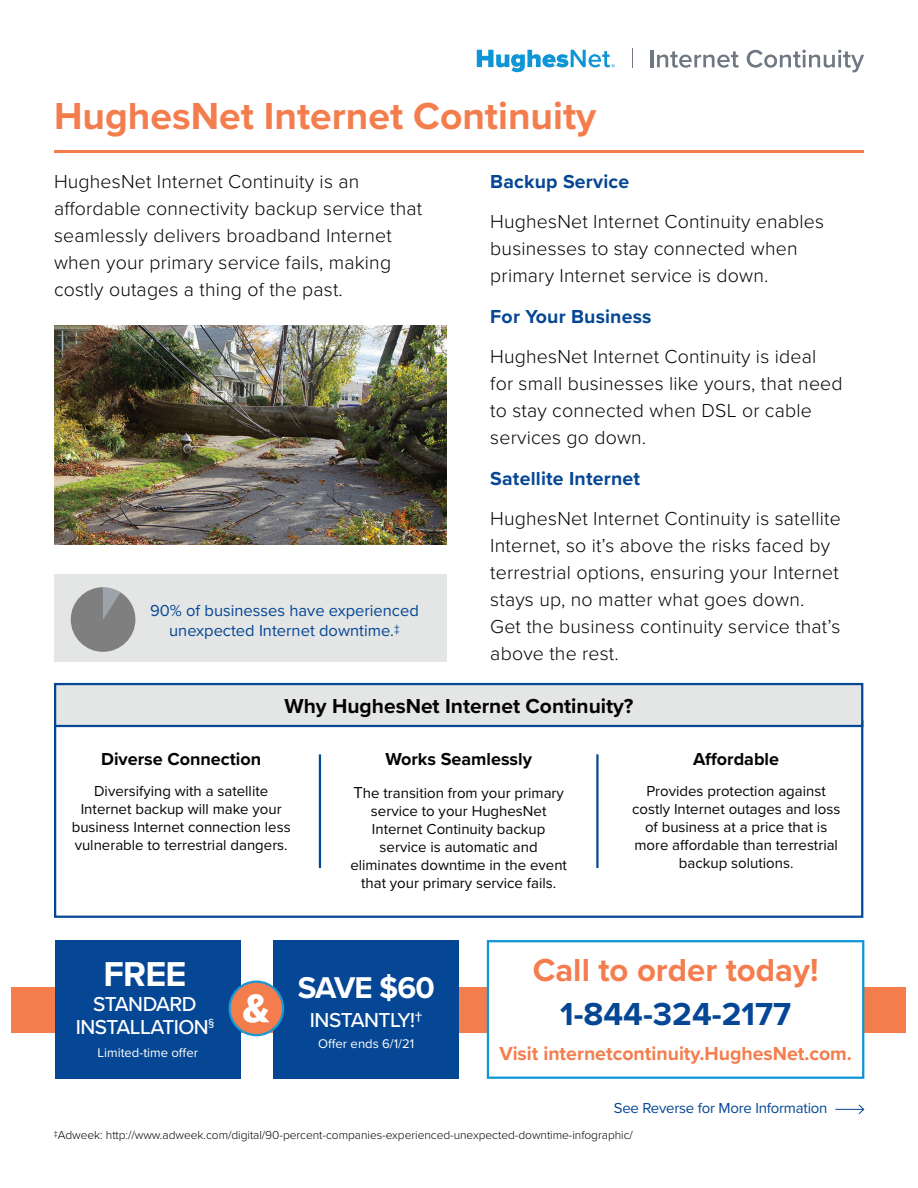
<style>
.page{position:relative;width:918px;height:1188px;background:#fff}
.page>*{position:absolute;margin:0;border:0;box-sizing:border-box;transform-origin:0 0}
.t1{font:700 39px "Proxima Nova";color:#f47d4e}
.t2{font:700 35.85px "Proxima Nova";color:#fff}
.t3{font:700 33px "Proxima Nova";color:#f47d4e}
.t4{font:700 33px "Proxima Nova";color:#054794}
.t5{font:700 31.2px "Proxima Nova";letter-spacing:-.035em;color:#fff}
.t6{font:700 21px "Proxima Nova";color:#040503}
.t7{font:500 20.85px "Proxima Nova";letter-spacing:-.025em;color:#fff}
.t8{font:300 19.5px/27px "Proxima Nova";letter-spacing:.01em;color:#040503}
.t9{font:700 19.5px "Proxima Nova";letter-spacing:.01em;color:#054794}
.t10{font:700 19.5px "Proxima Nova";color:#f47d4e}
.t11{font:700 18px "Proxima Nova";color:#040503}
.t12{font:16.5px/19.8px "Proxima Nova";color:#054794;text-align:center}
.t13{font:15px/18px "Proxima Nova";color:#040503;text-align:center}
.t14{font:15px "Proxima Nova";letter-spacing:-.015em;color:#054794}
.t15{font:13.05px "Proxima Nova";color:#fff}
.Main_Title{font:300 12px "Proxima Nova";letter-spacing:-.005em;color:#040503}
.s1{font-size:16.5px}
.s2{font-size:22.35px}
</style>
<div class="page">
<div style="left:54px;top:574px;width:392px;height:88px;background:#e4e5e5"></div>
<hr style="left:54px;top:150px;width:810px;height:3px;background:#f47d4e">
<svg style="left:477px;top:50px;width:138px;height:22px"></svg>
<svg style="left:632px;top:49px;width:1px;height:19px"></svg>
<hr style="left:650px;top:50px;width:3px;height:17px;background:#6f7883">
<svg style="left:657px;top:51px;width:82px;height:17px"></svg>
<svg style="left:747px;top:50px;width:117px;height:22px"></svg>
<div style="left:54px;top:720px;width:809px;height:198px;border:2px solid #054794"></div>
<img style="left:54px;top:326px;width:392px;height:219px">
<div style="left:54px;top:683px;width:809px;height:44px;background:#e4e5e5;border:2px solid #054794"></div>
<hr style="left:319px;top:754px;width:2px;height:114px;background:#054794">
<hr style="left:596px;top:754px;width:3px;height:114px;background:#054794">
<svg style="left:835px;top:1104px;width:29px;height:10px"></svg>
<div style="left:12px;top:988px;width:894px;height:45px;background:#f47d4e"></div>
<div style="left:487px;top:940px;width:377px;height:139px;background:#fff;border:2px solid #0d95d5"></div>
<div style="left:55px;top:940px;width:186px;height:139px;background:#054794"></div>
<div style="left:273px;top:940px;width:186px;height:139px;background:#054794"></div>
<div style="left:230px;top:982px;width:53px;height:53px;background:#f47d4e;border-radius:50%"></div>
<div style="left:228px;top:981px;width:56px;height:55px;border:2px solid #1a97d5;border-radius:50%"></div>
<svg style="left:243px;top:994px;width:27px;height:29px"></svg>
<svg style="left:71px;top:587px;width:64px;height:65px"></svg>
<p class="t1" style="left:54px;top:87px;width:544px">HughesNet Internet Continuity</p>
<p class="t8" style="left:54px;top:167px;width:370px">HughesNet Internet Continuity is an affordable connectivity backup service that seamlessly delivers broadband Internet when your primary service fails, making costly outages a thing of the past.</p>
<p class="t9" style="left:490px;top:167px;width:140px">Backup Service</p>
<p class="t8" style="left:490px;top:207px;width:335px">HughesNet Internet Continuity enables businesses to stay connected when primary Internet service is down.</p>
<p class="t9" style="left:490px;top:302px;width:163px">For Your Business</p>
<p class="t8" style="left:490px;top:342px;width:354px">HughesNet Internet Continuity is ideal for small businesses like yours, that need to stay connected when DSL or cable services go down.</p>
<p class="t9" style="left:490px;top:464px;width:151px">Satellite Internet</p>
<p class="t8" style="left:490px;top:504px;width:352px">HughesNet Internet Continuity is satellite Internet, so it’s above the risks faced by terrestrial options, ensuring your Internet stays up, no matter what goes down.<br>Get the business continuity service that’s above the rest.</p>
<p class="t12" style="left:150px;top:600px;width:270px">90% of businesses have experienced unexpected Internet downtime.‡</p>
<p class="t6" style="left:284px;top:690px;width:351px">Why HughesNet Internet Continuity?</p>
<p class="t11" style="left:101px;top:745px;width:162px">Diverse Connection</p>
<p class="t13" style="left:72px;top:781px;width:220px">Diversifying with a satellite Internet backup will make your business Internet connection less vulnerable to terrestrial dangers.</p>
<p class="t11" style="left:385px;top:745px;width:148px">Works Seamlessly</p>
<p class="t13" style="left:350px;top:783px;width:218px"><span class="s1">T</span>he transition from your primary service to your HughesNet<br>Internet Continuity backup service is automatic and eliminates downtime in the event that your primary service fails.</p>
<p class="t11" style="left:693px;top:745px;width:87px">Affordable</p>
<p class="t13" style="left:632px;top:781px;width:210px">Provides protection against costly Internet outages and loss of business at a price that is more affordable than terrestrial backup solutions.</p>
<p class="t2" style="left:104px;top:947px;width:84px">FREE</p>
<p class="t7" style="left:93px;top:988px;width:105px">STANDARD</p>
<p class="t7" style="left:76px;top:1011px;width:140px">INSTALLATION<sup>§</sup></p>
<p class="t15" style="left:98px;top:1043px;width:102px">Limited-time offer</p>
<p class="t5" style="left:298px;top:964px;width:138px">SAVE $60</p>
<p class="t7" style="left:310px;top:1005px;width:114px">INSTANTLY!<span class="s2">†</span></p>
<p class="t15" style="left:318px;top:1034px;width:98px">Offer ends 6/1/21</p>
<p class="t3" style="left:533px;top:945px;width:287px">Call to order today!</p>
<p class="t4" style="left:560px;top:989px;width:232px">1-844-324-2177</p>
<p class="t10" style="left:499px;top:1039px;width:354px">Visit internetcontinuity.HughesNet.com.</p>
<p class="t14" style="left:614px;top:1097px;width:215px">See Reverse for More Information</p>
<p class="Main_Title" style="left:54px;top:1126px;width:581px">‡Adweek: http://www.adweek.com/digital/90-percent-companies-experienced-unexpected-downtime-infographic/</p>
</div>
